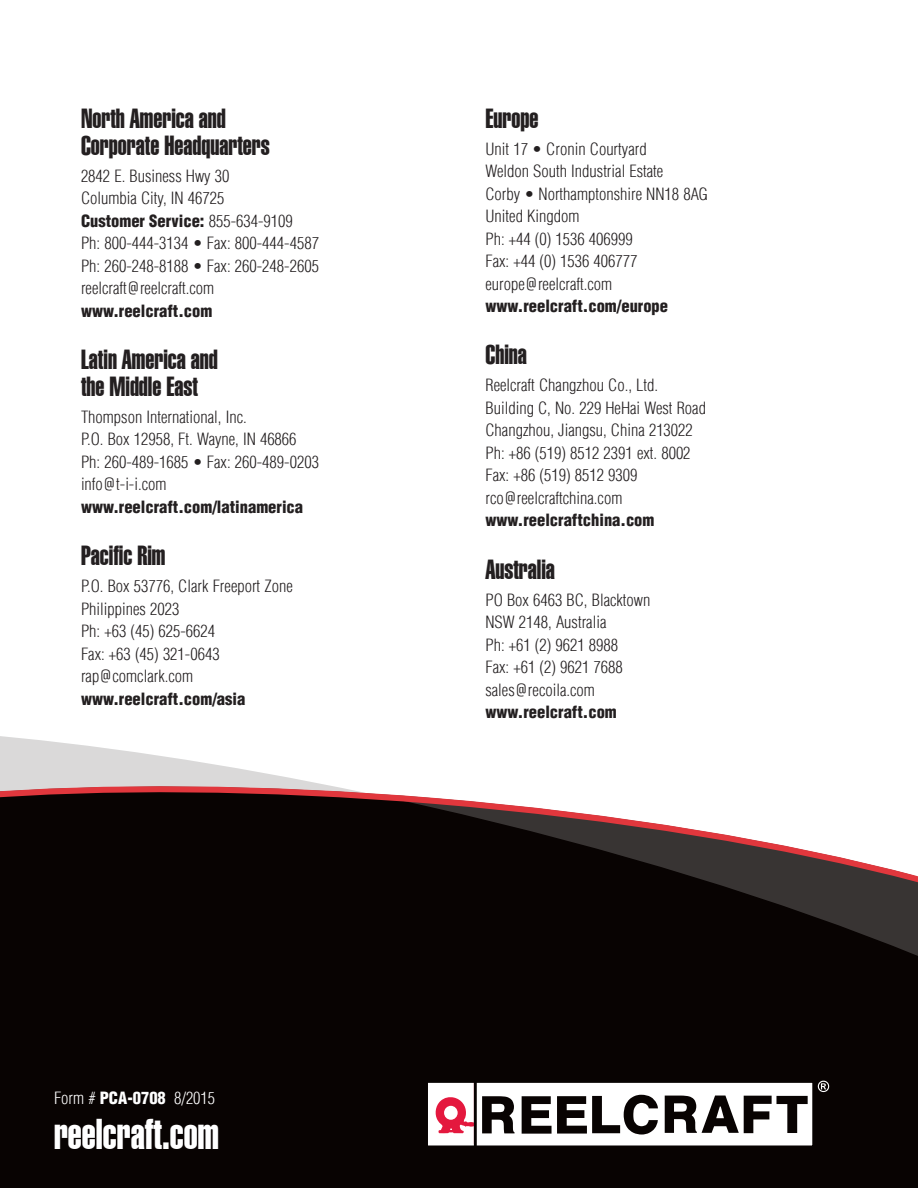
<style>
.page{position:relative;width:918px;height:1188px;background:#fff}
.page>*{position:absolute;margin:0;border:0;box-sizing:border-box;transform-origin:0 0}
.t1{font:700 42px "IQE Hlv Ex Cmprs";color:#fff}
.t2{font:700 27px "IQE Hlv Ex Cmprs";color:#231f20}
.t3{font:300 16.5px "IQE Hlv Cond Lt";color:#231f20}
.t4{font:900 16.5px "IQE Hlv Cond Blk Extra";color:#231f20}
.t5{font:300 16.5px "IQE Hlv Cond Lt";color:#fff}
.s1{font-family:"IQE Hlv Cond Lt";font-weight:300}
.s2{font-family:"IQE Hlv Cond Blk Extra";font-weight:900}
</style>
<div class="page">
<div style="left:0;top:882px;width:918px;height:306px;background:#080302"></div>
<div style="left:427px;top:1082px;width:387px;height:64px;background:#fff"></div>
<svg style="left:435px;top:1084px;width:39px;height:60px"></svg>
<hr style="left:474px;top:1080px;width:3px;height:68px;background:#080302">
<svg style="left:482px;top:1096px;width:33px;height:37px"></svg>
<svg style="left:522px;top:1095px;width:136px;height:40px"></svg>
<svg style="left:665px;top:1096px;width:143px;height:37px"></svg>
<div style="left:425px;top:1080px;width:390px;height:68px;border:3px solid #080302"></div>
<svg style="left:818px;top:1081px;width:11px;height:11px"></svg>
<svg style="left:0;top:736px;width:326px;height:49px"></svg>
<svg style="left:368px;top:882px;width:549px;height:74px;background:#100b0a"></svg>
<svg style="left:0;top:785px;width:917px;height:97px;fill:#080302"></svg>
<svg style="left:917px;top:876px;width:1px;height:80px"></svg>
<p class="t2" style="left:81px;top:102px;width:146px">North America and</p>
<p class="t2" style="left:81px;top:129px;width:190px">Corporate Headquarters</p>
<p class="t3" style="left:81px;top:166px;width:150px">2842 E. Business Hwy 30</p>
<p class="t3" style="left:81px;top:189px;width:145px">Columbia City, IN 46725</p>
<p class="t4" style="left:81px;top:210px;width:213px">Customer Service: <span class="s1">855-634-9109</span></p>
<p class="t3" style="left:81px;top:234px;width:240px">Ph: 800-444-3134 • Fax: 800-444-4587</p>
<p class="t3" style="left:81px;top:256px;width:240px">Ph: 260-248-8188 • Fax: 260-248-2605</p>
<p class="t3" style="left:81px;top:279px;width:135px">reelcraft@reelcraft.com</p>
<p class="t4" style="left:81px;top:300px;width:133px">www.reelcraft.com</p>
<p class="t2" style="left:81px;top:343px;width:138px">Latin America and</p>
<p class="t2" style="left:81px;top:370px;width:118px">the Middle East</p>
<p class="t3" style="left:81px;top:407px;width:167px">Thompson International, Inc.</p>
<p class="t3" style="left:81px;top:430px;width:217px">P.O. Box 12958, Ft. Wayne, IN 46866</p>
<p class="t3" style="left:81px;top:452px;width:240px">Ph: 260-489-1685 • Fax: 260-489-0203</p>
<p class="t3" style="left:81px;top:475px;width:87px">info@t-i-i.com</p>
<p class="t4" style="left:81px;top:496px;width:224px">www.reelcraft.com/latinamerica</p>
<p class="t2" style="left:81px;top:539px;width:86px">Pacific Rim</p>
<p class="t3" style="left:81px;top:576px;width:213px">P.O. Box 53776, Clark Freeport Zone</p>
<p class="t3" style="left:81px;top:599px;width:100px">Philippines 2023</p>
<p class="t3" style="left:81px;top:621px;width:136px">Ph: +63 (45) 625-6624</p>
<p class="t3" style="left:81px;top:644px;width:140px">Fax: +63 (45) 321-0643</p>
<p class="t3" style="left:81px;top:666px;width:114px">rap@comclark.com</p>
<p class="t4" style="left:81px;top:688px;width:166px">www.reelcraft.com/asia</p>
<p class="t5" style="left:54px;top:1088px;width:163px">Form # <span class="s2">PCA-0708</span> 8/2015</p>
<p class="t1" style="left:54px;top:1109px;width:166px">reelcraft.com</p>
<p class="t2" style="left:485px;top:102px;width:54px">Europe</p>
<p class="t3" style="left:485px;top:139px;width:163px">Unit 17 • Cronin Courtyard</p>
<p class="t3" style="left:485px;top:162px;width:179px">Weldon South Industrial Estate</p>
<p class="t3" style="left:485px;top:184px;width:224px">Corby • Northamptonshire NN18 8AG</p>
<p class="t3" style="left:485px;top:207px;width:95px">United Kingdom</p>
<p class="t3" style="left:485px;top:229px;width:149px">Ph: +44 (0) 1536 406999</p>
<p class="t3" style="left:485px;top:252px;width:154px">Fax: +44 (0) 1536 406777</p>
<p class="t3" style="left:485px;top:274px;width:128px">europe@reelcraft.com</p>
<p class="t4" style="left:485px;top:296px;width:184px">www.reelcraft.com/europe</p>
<p class="t2" style="left:485px;top:338px;width:43px">China</p>
<p class="t3" style="left:485px;top:376px;width:174px">Reelcraft Changzhou Co., Ltd.</p>
<p class="t3" style="left:485px;top:398px;width:222px">Building C, No. 229 HeHai West Road</p>
<p class="t3" style="left:485px;top:421px;width:209px">Changzhou, Jiangsu, China 213022</p>
<p class="t3" style="left:485px;top:443px;width:207px">Ph: +86 (519) 8512 2391 ext. 8002</p>
<p class="t3" style="left:485px;top:466px;width:154px">Fax: +86 (519) 8512 9309</p>
<p class="t3" style="left:485px;top:488px;width:138px">rco@reelcraftchina.com</p>
<p class="t4" style="left:485px;top:510px;width:170px">www.reelcraftchina.com</p>
<p class="t2" style="left:485px;top:553px;width:71px">Australia</p>
<p class="t3" style="left:485px;top:590px;width:166px">PO Box 6463 BC, Blacktown</p>
<p class="t3" style="left:485px;top:612px;width:122px">NSW 2148, Australia</p>
<p class="t3" style="left:485px;top:635px;width:134px">Ph: +61 (2) 9621 8988</p>
<p class="t3" style="left:485px;top:657px;width:139px">Fax: +61 (2) 9621 7688</p>
<p class="t3" style="left:485px;top:680px;width:111px">sales@recoila.com</p>
<p class="t4" style="left:485px;top:702px;width:133px">www.reelcraft.com</p>
</div>
